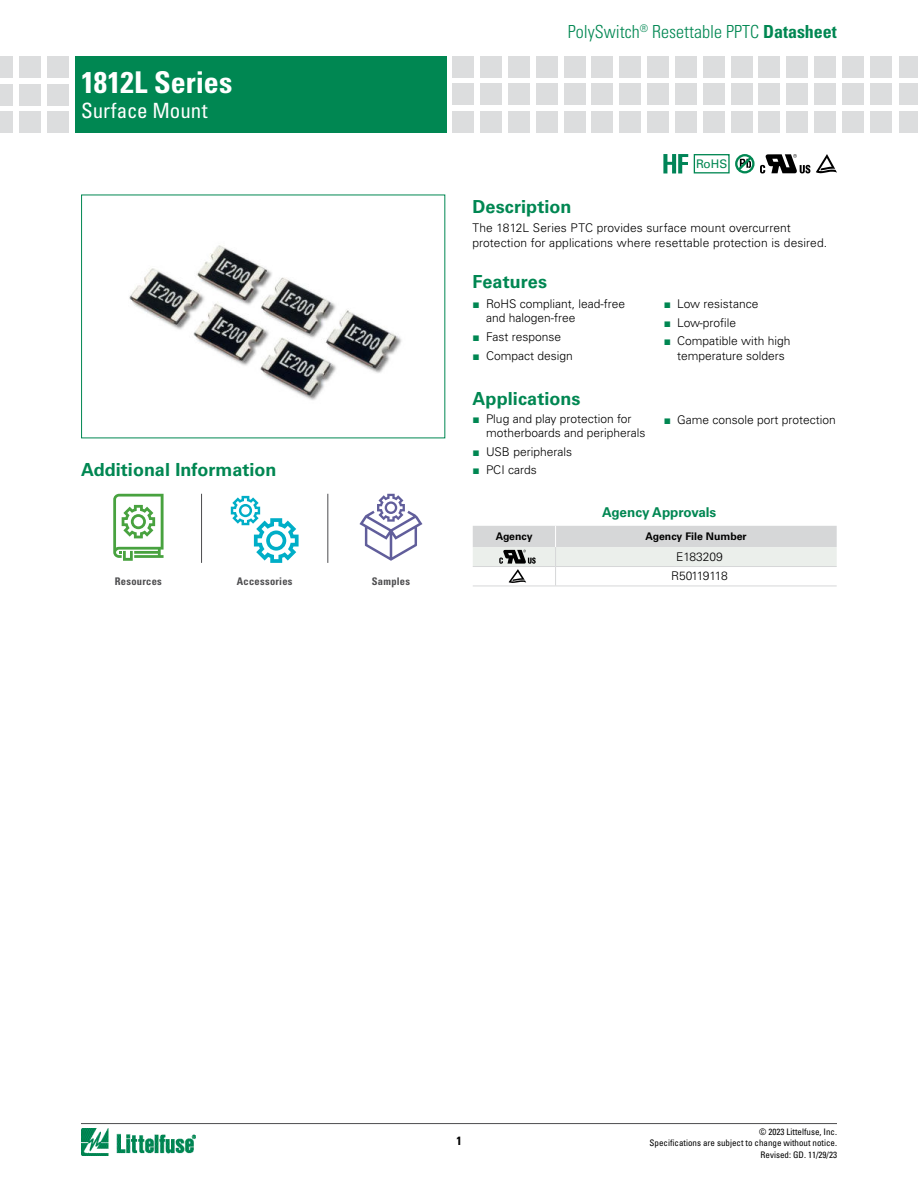
<style>
.page{position:relative;width:918px;height:1188px;background:#fff}
.page>*{position:absolute;margin:0;border:0;box-sizing:border-box;transform-origin:0 0}
.t1{font:700 condensed 30px "Univers LT Std";color:#fff}
.t2{font:condensed 21px "Univers LT Std";color:#fff}
.t3{font:700 18px "Univers LT Std";color:#008752}
.t4{font:300 condensed 18px "Univers LT Std";color:#008752}
.t5{font:700 13.5px "Univers LT Std";color:#008752}
.t6{font:300 12px/14.4px "Univers LT Std";color:#000}
.t7{font:700 condensed 12px "Univers LT Std";color:#000}
.t8{font:11.85px "Univers LT Std";color:#008752}
.t9{font:700 condensed 10.5px "Univers LT Std";letter-spacing:.025em;color:#4d4d4f}
.t10{font:700 10.5px "Univers LT Std";color:#000}
.t11{font:condensed 9px/10.8px "Univers LT Std";color:#000;text-align:right}
.s1{font-weight:700}
.s2{font-family:"Arial";font-weight:400;color:#008752}
</style>
<div class="page">
<hr style="left:81px;top:1123px;width:756px;height:1px;background:#4d4d4f">
<img style="left:81px;top:1129px;width:115px;height:26px">
<div style="left:75px;top:56px;width:371px;height:77px;background:#008752"></div>
<div style="left:47px;top:56px;width:21px;height:21px;background:#dcddde"></div>
<div style="left:47px;top:84px;width:21px;height:21px;background:#dcddde"></div>
<div style="left:47px;top:112px;width:21px;height:21px;background:#dcddde"></div>
<div style="left:19px;top:56px;width:21px;height:21px;background:#dcddde"></div>
<div style="left:19px;top:84px;width:21px;height:21px;background:#dcddde"></div>
<div style="left:19px;top:112px;width:21px;height:21px;background:#dcddde"></div>
<div style="left:0;top:56px;width:13px;height:21px;background:#dcddde"></div>
<div style="left:0;top:84px;width:13px;height:21px;background:#dcddde"></div>
<div style="left:0;top:112px;width:13px;height:21px;background:#dcddde"></div>
<div style="left:870px;top:56px;width:21px;height:21px;background:#dcddde"></div>
<div style="left:870px;top:84px;width:21px;height:21px;background:#dcddde"></div>
<div style="left:870px;top:112px;width:21px;height:21px;background:#dcddde"></div>
<div style="left:453px;top:56px;width:21px;height:21px;background:#dcddde"></div>
<div style="left:453px;top:84px;width:21px;height:21px;background:#dcddde"></div>
<div style="left:453px;top:112px;width:21px;height:21px;background:#dcddde"></div>
<div style="left:480px;top:56px;width:22px;height:21px;background:#dcddde"></div>
<div style="left:480px;top:84px;width:22px;height:21px;background:#dcddde"></div>
<div style="left:480px;top:112px;width:22px;height:21px;background:#dcddde"></div>
<div style="left:508px;top:56px;width:21px;height:21px;background:#dcddde"></div>
<div style="left:508px;top:84px;width:21px;height:21px;background:#dcddde"></div>
<div style="left:508px;top:112px;width:21px;height:21px;background:#dcddde"></div>
<div style="left:536px;top:56px;width:21px;height:21px;background:#dcddde"></div>
<div style="left:536px;top:84px;width:21px;height:21px;background:#dcddde"></div>
<div style="left:536px;top:112px;width:21px;height:21px;background:#dcddde"></div>
<div style="left:564px;top:56px;width:21px;height:21px;background:#dcddde"></div>
<div style="left:564px;top:84px;width:21px;height:21px;background:#dcddde"></div>
<div style="left:564px;top:112px;width:21px;height:21px;background:#dcddde"></div>
<div style="left:592px;top:56px;width:21px;height:21px;background:#dcddde"></div>
<div style="left:592px;top:84px;width:21px;height:21px;background:#dcddde"></div>
<div style="left:592px;top:112px;width:21px;height:21px;background:#dcddde"></div>
<div style="left:620px;top:56px;width:21px;height:21px;background:#dcddde"></div>
<div style="left:620px;top:84px;width:21px;height:21px;background:#dcddde"></div>
<div style="left:620px;top:112px;width:21px;height:21px;background:#dcddde"></div>
<div style="left:647px;top:56px;width:22px;height:21px;background:#dcddde"></div>
<div style="left:647px;top:84px;width:22px;height:21px;background:#dcddde"></div>
<div style="left:647px;top:112px;width:22px;height:21px;background:#dcddde"></div>
<div style="left:675px;top:56px;width:22px;height:21px;background:#dcddde"></div>
<div style="left:675px;top:84px;width:22px;height:21px;background:#dcddde"></div>
<div style="left:675px;top:112px;width:22px;height:21px;background:#dcddde"></div>
<div style="left:703px;top:56px;width:21px;height:21px;background:#dcddde"></div>
<div style="left:703px;top:84px;width:21px;height:21px;background:#dcddde"></div>
<div style="left:703px;top:112px;width:21px;height:21px;background:#dcddde"></div>
<div style="left:731px;top:56px;width:21px;height:21px;background:#dcddde"></div>
<div style="left:731px;top:84px;width:21px;height:21px;background:#dcddde"></div>
<div style="left:731px;top:112px;width:21px;height:21px;background:#dcddde"></div>
<div style="left:787px;top:56px;width:21px;height:21px;background:#dcddde"></div>
<div style="left:787px;top:84px;width:21px;height:21px;background:#dcddde"></div>
<div style="left:787px;top:112px;width:21px;height:21px;background:#dcddde"></div>
<div style="left:759px;top:56px;width:21px;height:21px;background:#dcddde"></div>
<div style="left:759px;top:84px;width:21px;height:21px;background:#dcddde"></div>
<div style="left:759px;top:112px;width:21px;height:21px;background:#dcddde"></div>
<div style="left:814px;top:56px;width:22px;height:21px;background:#dcddde"></div>
<div style="left:814px;top:84px;width:22px;height:21px;background:#dcddde"></div>
<div style="left:814px;top:112px;width:22px;height:21px;background:#dcddde"></div>
<div style="left:842px;top:56px;width:22px;height:21px;background:#dcddde"></div>
<div style="left:842px;top:84px;width:22px;height:21px;background:#dcddde"></div>
<div style="left:842px;top:112px;width:22px;height:21px;background:#dcddde"></div>
<div style="left:899px;top:56px;width:19px;height:21px;background:#dcddde"></div>
<div style="left:899px;top:84px;width:19px;height:21px;background:#dcddde"></div>
<div style="left:899px;top:112px;width:19px;height:21px;background:#dcddde"></div>
<img style="left:129px;top:245px;width:273px;height:155px">
<svg style="left:816px;top:154px;width:21px;height:19px"></svg>
<svg style="left:760px;top:154px;width:50px;height:19px"></svg>
<svg style="left:663px;top:154px;width:25px;height:19px"></svg>
<div style="left:694px;top:154px;width:36px;height:19px;border:1px solid #008752"></div>
<div style="left:735px;top:154px;width:20px;height:19px;border:2px solid #008752;border-radius:50%"></div>
<svg style="left:735px;top:154px;width:19px;height:19px"></svg>
<hr style="left:473px;top:586px;width:83px;height:1px;background:#d6d7d8">
<hr style="left:556px;top:586px;width:281px;height:1px;background:#d6d7d8">
<svg style="left:473px;top:526px;width:364px;height:60px"></svg>
<hr style="left:201px;top:494px;width:1px;height:69px;background:#4d4d4f">
<hr style="left:327px;top:494px;width:1px;height:69px;background:#4d4d4f">
<svg style="left:113px;top:494px;width:51px;height:67px"></svg>
<svg style="left:231px;top:496px;width:68px;height:67px"></svg>
<svg style="left:359px;top:494px;width:63px;height:67px"></svg>
<h1 class="t1" style="left:81px;top:71px;width:153px">1812L Series</h1>
<h2 class="t2" style="left:81px;top:103px;width:128px">Surface Mount</h2>
<h3 class="t3" style="left:81px;top:462px;width:197px">Additional Information</h3>
<p class="t9" style="left:115px;top:577px;width:49px">Resources</p>
<p class="t9" style="left:237px;top:577px;width:57px">Accessories</p>
<p class="t9" style="left:372px;top:577px;width:40px">Samples</p>
<h3 class="t4" style="left:568px;top:25px;width:271px">PolySwitch<sup>®</sup> Resettable PPTC <span class="s1">Datasheet</span></h3>
<h3 class="t3" style="left:472px;top:199px;width:101px">Description</h3>
<p class="t8" style="left:696px;top:157px;width:33px">RoHS</p>
<p class="t6" style="left:472px;top:221px;width:356px;line-height:15px">The 1812L Series PTC provides surface mount overcurrent protection for applications where resettable protection is desired.</p>
<h3 class="t3" style="left:472px;top:275px;width:76px">Features</h3>
<p class="t6" style="left:486px;top:297px;width:141px;text-indent:-14px"><span class="s2">■</span> RoHS compliant, lead-free and halogen-free</p>
<p class="t6" style="left:472px;top:331px;width:90px"><span class="s2">■</span> Fast response</p>
<p class="t6" style="left:472px;top:349px;width:102px"><span class="s2">■</span> Compact design</p>
<h3 class="t3" style="left:472px;top:391px;width:110px">Applications</h3>
<p class="t6" style="left:486px;top:412px;width:161px;text-indent:-14px"><span class="s2">■</span> Plug and play protection for motherboards and peripherals</p>
<p class="t6" style="left:472px;top:445px;width:101px"><span class="s2">■</span> USB peripherals</p>
<p class="t6" style="left:472px;top:464px;width:66px"><span class="s2">■</span> PCI cards</p>
<p class="t6" style="left:664px;top:297px;width:96px"><span class="s2">■</span> Low resistance</p>
<p class="t6" style="left:664px;top:316px;width:74px"><span class="s2">■</span> Low-profile</p>
<p class="t6" style="left:677px;top:335px;width:115px;text-indent:-14px"><span class="s2">■</span> Compatible with high temperature solders</p>
<p class="t6" style="left:664px;top:413px;width:174px"><span class="s2">■</span> Game console port protection</p>
<p class="t5" style="left:602px;top:507px;width:116px">Agency Approvals</p>
<p class="t10" style="left:496px;top:532px;width:38px">Agency</p>
<p class="t10" style="left:646px;top:532px;width:103px">Agency File Number</p>
<p class="t6" style="left:671px;top:548px;width:58px;line-height:19.5px;text-align:center">E183209<br>R50119118</p>
<p class="t7" style="left:456px;top:1136px;width:7px">1</p>
<p class="t11" style="left:650px;top:1127px;width:189px">© 2023 Littelfuse, Inc.<br>Specifications are subject to change without notice.</p>
<p class="t11" style="left:761px;top:1150px;width:78px">Revised: GD. 11/29/23</p>
</div>
